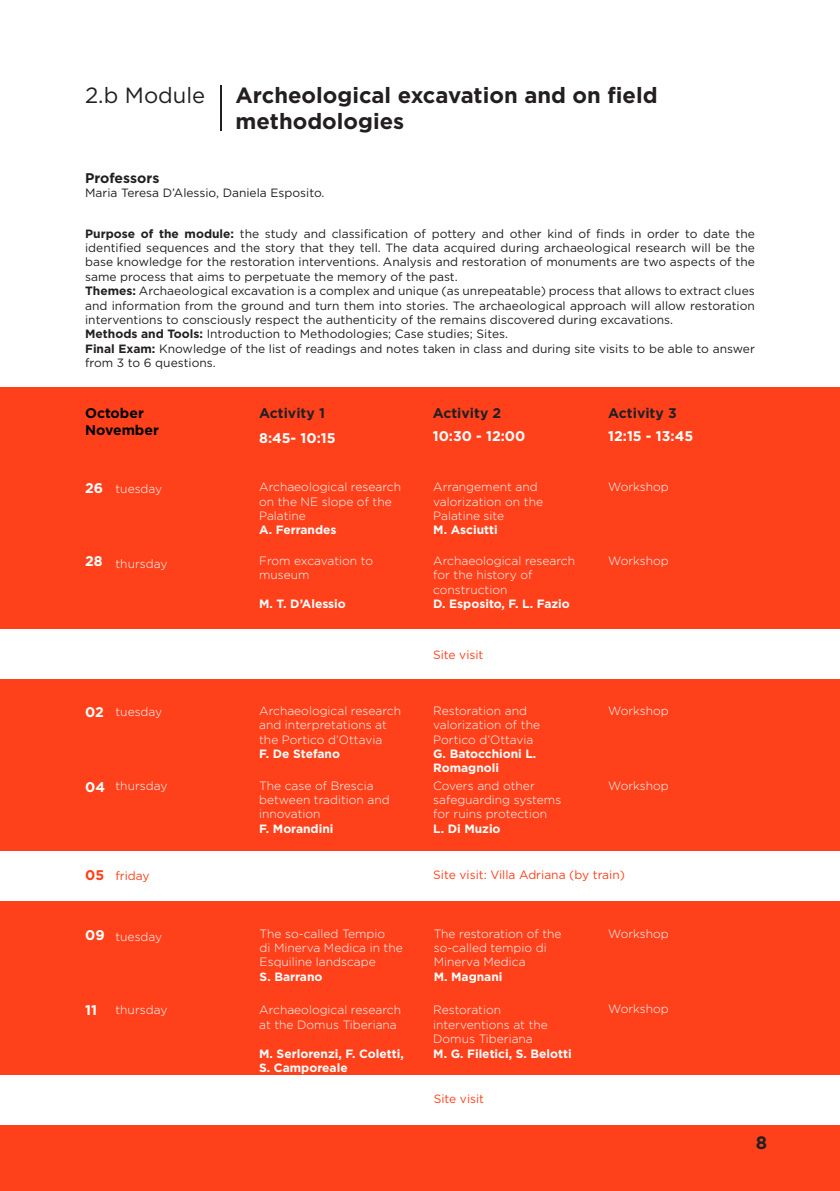
<style>
.page{position:relative;width:840px;height:1191px;background:#fff}
.page>*{position:absolute;margin:0;border:0;box-sizing:border-box;transform-origin:0 0}
.t1{font:700 22px/26.4px "Gotham";color:#231f20}
.t2{font:22px "Gotham";color:#231f20}
.t3{font:700 18px "Gotham";color:#231f20}
.t4{font:700 14px "Gotham";color:#fff}
.t5{font:700 14px "Gotham";color:#231f20}
.t6{font:700 14px/16.8px "Gotham";color:#000}
.t7{font:12px/14.4px "Gotham";color:#231f20}
.t8{font:300 12px/14.4px "Gotham";color:#fff}
.t9{font:700 12px/14.4px "Gotham";color:#fff}
.t10{font:12px "Gotham";color:#ff411b}
.s1{font-weight:700}
.s2{font-weight:700;font-size:14px}
</style>
<div class="page">
<div style="left:0;top:387px;width:839px;height:804px;background:#ff411b"></div>
<hr style="left:219px;top:85px;width:2px;height:46px;background:#231f20">
<div style="left:0;top:629px;width:839px;height:50px;background:#fff"></div>
<div style="left:0;top:850px;width:839px;height:50px;background:#fff"></div>
<div style="left:0;top:1075px;width:839px;height:50px;background:#fff"></div>
<h1 class="t2" style="left:85px;top:81px;width:122px">2.b Module</h1>
<h1 class="t1" style="left:235px;top:82px;width:423px">Archeological excavation and on field methodologies</h1>
<p class="t5" style="left:85px;top:168px;width:76px">Professors</p>
<p class="t7" style="left:85px;top:185px;width:241px">Maria Teresa D’Alessio, Daniela Esposito.</p>
<p class="t7" style="left:85px;top:226px;width:671px"><span class="s1">Purpose of the module:</span> the study and classification of pottery and other kind of finds in order to date the identified sequences and the story that they tell. The data acquired during archaeological research will be the base knowledge for the restoration interventions. Analysis and restoration of monuments are two aspects of the same process that aims to perpetuate the memory of the past.<br><span class="s1">Themes:</span> Archaeological excavation is a complex and unique (as unrepeatable) process that allows to extract clues and information from the ground and turn them into stories. The archaeological approach will allow restoration interventions to consciously respect the authenticity of the remains discovered during excavations.<br><span class="s1">Methods and Tools:</span> Introduction to Methodologies; Case studies; Sites.<br><span class="s1">Final Exam:</span> Knowledge of the list of readings and notes taken in class and during site visits to be able to answer from 3 to 6 questions.</p>
<p class="t6" style="left:85px;top:404px;width:75px">October<br>November</p>
<p class="t5" style="left:259px;top:404px;width:67px">Activity 1</p>
<p class="t4" style="left:259px;top:429px;width:78px">8:45- 10:15</p>
<p class="t5" style="left:432px;top:404px;width:70px">Activity 2</p>
<p class="t4" style="left:432px;top:426px;width:94px">10:30 - 12:00</p>
<p class="t5" style="left:608px;top:404px;width:70px">Activity 3</p>
<p class="t4" style="left:608px;top:426px;width:86px">12:15 - 13:45</p>
<p class="t4" style="left:85px;top:478px;width:19px">26</p>
<p class="t8" style="left:115px;top:481px;width:48px">tuesday</p>
<p class="t8" style="left:259px;top:479px;width:143px">Archaeological research</p>
<p class="t8" style="left:608px;top:479px;width:62px">Workshop</p>
<p class="t8" style="left:259px;top:494px;width:134px">on the NE slope of the<br>Palatine</p>
<p class="t9" style="left:259px;top:523px;width:79px">A. Ferrandes</p>
<p class="t8" style="left:433px;top:479px;width:111px">Arrangement and valorization on the<br>Palatine site</p>
<p class="t9" style="left:433px;top:523px;width:66px">M. Asciutti</p>
<p class="t4" style="left:85px;top:552px;width:19px">28</p>
<p class="t8" style="left:115px;top:556px;width:53px">thursday</p>
<p class="t8" style="left:259px;top:553px;width:115px">From excavation to museum</p>
<p class="t9" style="left:259px;top:596px;width:88px">M. T. D’Alessio</p>
<p class="t8" style="left:433px;top:553px;width:143px">Archaeological research for the history of construction</p>
<p class="t9" style="left:433px;top:596px;width:138px">D. Esposito, F. L. Fazio</p>
<p class="t8" style="left:608px;top:553px;width:62px">Workshop</p>
<p class="t10" style="left:433px;top:647px;width:52px">Site visit</p>
<p class="t4" style="left:85px;top:703px;width:20px">02</p>
<p class="t8" style="left:115px;top:704px;width:48px">tuesday</p>
<p class="t8" style="left:259px;top:703px;width:143px">Archaeological research and interpretations at the Portico d’Ottavia</p>
<p class="t9" style="left:259px;top:746px;width:82px">F. De Stefano</p>
<p class="t8" style="left:433px;top:703px;width:108px">Restoration and valorization of the<br>Portico d’Ottavia</p>
<p class="t9" style="left:433px;top:746px;width:105px">G. Batocchioni L.<br>Romagnoli</p>
<p class="t8" style="left:608px;top:703px;width:62px">Workshop</p>
<p class="t4" style="left:85px;top:777px;width:21px">04</p>
<p class="t8" style="left:115px;top:778px;width:53px">thursday</p>
<p class="t8" style="left:259px;top:777px;width:132px">The case of Brescia between tradition and innovation</p>
<p class="t9" style="left:259px;top:821px;width:76px">F. Morandini</p>
<p class="t8" style="left:433px;top:777px;width:129px">Covers and other safeguarding systems for ruins protection</p>
<p class="t9" style="left:433px;top:821px;width:69px">L. Di Muzio</p>
<p class="t8" style="left:608px;top:777px;width:62px">Workshop</p>
<p class="t10" style="left:85px;top:868px;width:66px"><span class="s2">05</span> friday</p>
<p class="t10" style="left:433px;top:867px;width:193px">Site visit: Villa Adriana (by train)</p>
<p class="t4" style="left:85px;top:925px;width:21px">09</p>
<p class="t8" style="left:115px;top:928px;width:48px">tuesday</p>
<p class="t8" style="left:433px;top:925px;width:129px">The restoration of the so-called tempio di<br>Minerva Medica</p>
<p class="t9" style="left:433px;top:969px;width:70px">M. Magnani</p>
<p class="t8" style="left:259px;top:925px;width:127px">The so-called Tempio</p>
<p class="t8" style="left:608px;top:926px;width:62px">Workshop</p>
<p class="t8" style="left:259px;top:940px;width:145px">di Minerva Medica in the<br>Esquiline landscape</p>
<p class="t9" style="left:259px;top:969px;width:64px">S. Barrano</p>
<p class="t4" style="left:85px;top:1001px;width:13px">11</p>
<p class="t8" style="left:259px;top:1002px;width:143px">Archaeological research at the Domus Tiberiana</p>
<p class="t9" style="left:259px;top:1046px;width:146px">M. Serlorenzi, F. Coletti,<br>S. Camporeale</p>
<p class="t8" style="left:115px;top:1002px;width:53px">thursday</p>
<p class="t8" style="left:433px;top:1002px;width:116px">Restoration interventions at the<br>Domus Tiberiana</p>
<p class="t9" style="left:433px;top:1046px;width:140px">M. G. Filetici, S. Belotti</p>
<p class="t10" style="left:433px;top:1090px;width:52px">Site visit</p>
<p class="t8" style="left:608px;top:1001px;width:62px">Workshop</p>
<h2 class="t3" style="left:755px;top:1130px;width:13px">8</h2>
</div>
